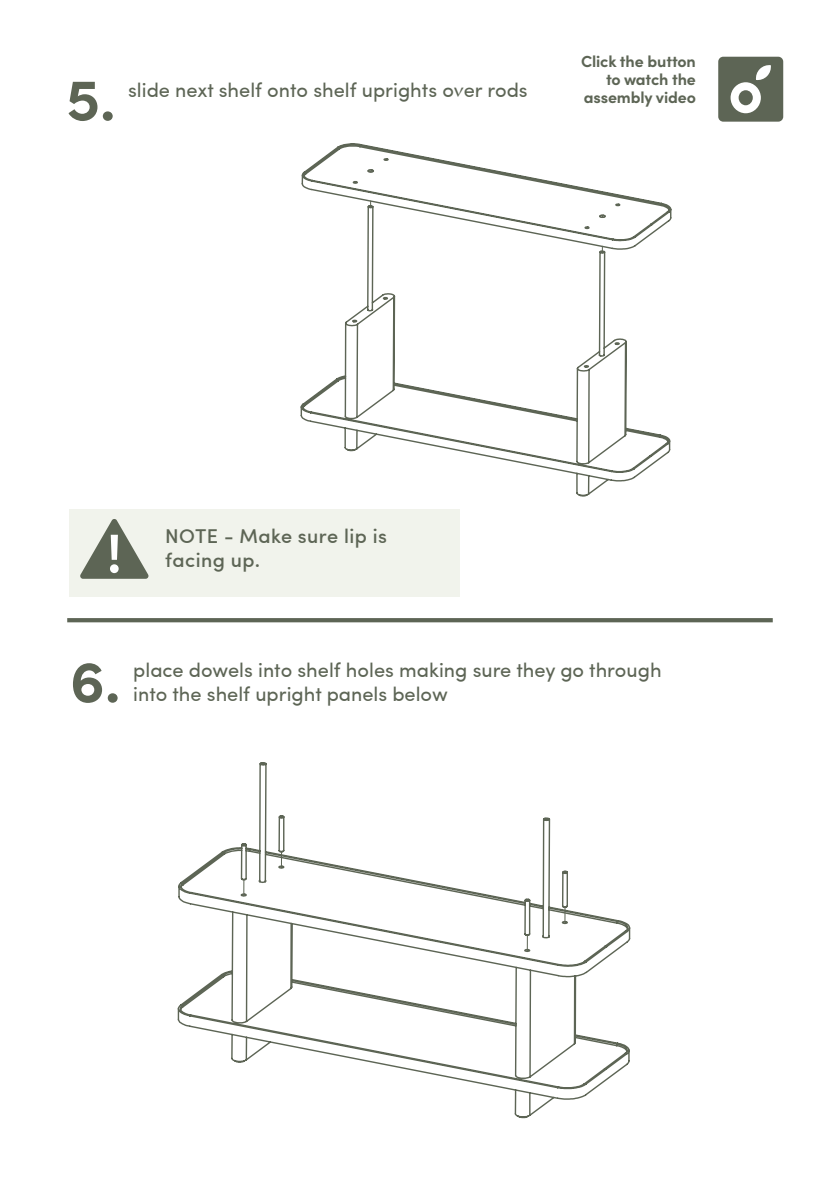
<style>
.page{position:relative;width:840px;height:1191px;background:#fff}
.page>*{position:absolute;margin:0;border:0;box-sizing:border-box;transform-origin:0 0}
.t1{font:700 58.8px "Sofia Pro";color:#5d6555}
.t2{font:700 54.8px "Sofia Pro";color:#fff;scale:.95 1}
.t3{font:20px/24px "Sofia Pro";color:#5d6555}
.t4{font:500 20px/24px "Sofia Pro";letter-spacing:.02em;color:#5d6555}
.t5{font:700 16px/18px "Sofia Pro";letter-spacing:-.01em;color:#5d6555;text-align:right}
</style>
<div class="page">
<svg style="left:300px;top:143px;width:372px;height:354px"></svg>
<svg style="left:598px;top:214px;width:8px;height:4px"></svg>
<svg style="left:367px;top:169px;width:7px;height:4px"></svg>
<div style="left:69px;top:509px;width:390px;height:87px;background:#f1f3ec"></div>
<svg style="left:80px;top:519px;width:69px;height:60px"></svg>
<svg style="left:177px;top:762px;width:454px;height:356px"></svg>
<svg style="left:561px;top:868px;width:7px;height:6px"></svg>
<svg style="left:524px;top:896px;width:6px;height:6px"></svg>
<svg style="left:278px;top:813px;width:7px;height:5px"></svg>
<svg style="left:240px;top:840px;width:7px;height:6px"></svg>
<svg style="left:564px;top:907px;width:1px;height:16px"></svg>
<svg style="left:526px;top:935px;width:1px;height:16px"></svg>
<svg style="left:281px;top:851px;width:1px;height:17px"></svg>
<svg style="left:243px;top:879px;width:1px;height:16px"></svg>
<div style="left:717px;top:57px;width:65px;height:65px;background:#5d6555;border-radius:5px"></div>
<svg style="left:730px;top:65px;width:40px;height:48px"></svg>
<svg style="left:67px;top:618px;width:705px;height:4px;background:#606858"></svg>
<h1 class="t1" style="left:66px;top:54px;width:51px">5.</h1>
<p class="t3" style="left:128px;top:76px;width:401px">slide next shelf onto shelf uprights over rods</p>
<p class="t5" style="left:580px;top:51px;width:116px">Click the button to watch the assembly video</p>
<h2 class="t2" style="left:107px;top:511px;width:17px">!</h2>
<p class="t4" style="left:165px;top:522px;width:223px">NOTE - Make sure lip is facing up.</p>
<h1 class="t1" style="left:70px;top:636px;width:52px">6.</h1>
<p class="t3" style="left:133px;top:656px;width:529px">place dowels into shelf holes making sure they go through into the shelf upright panels below</p>
</div>
